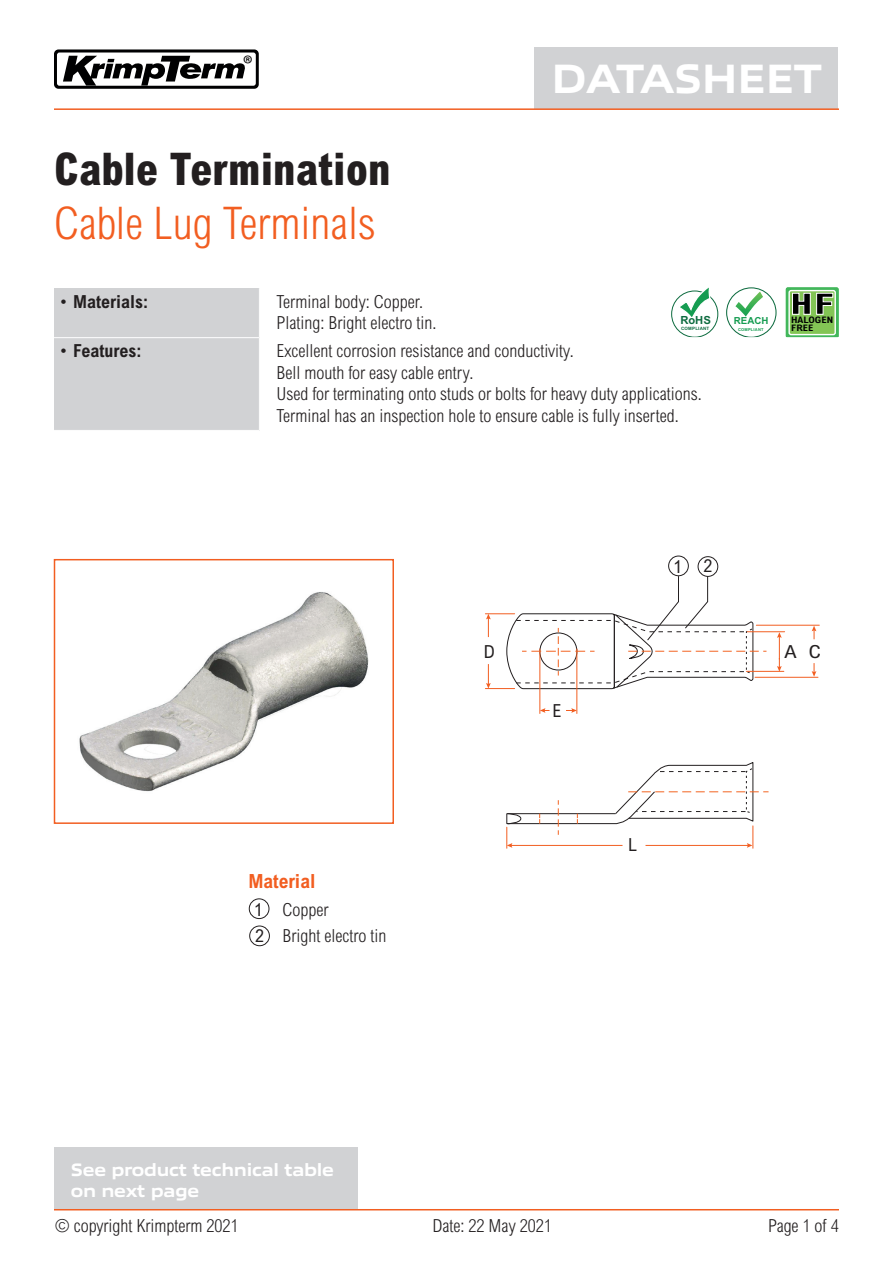
<style>
.page{position:relative;width:893px;height:1263px;background:#fff}
.page>*{position:absolute;margin:0;border:0;box-sizing:border-box;transform-origin:0 0}
.t1{font:300 condensed 45px "Arial MT Std";color:#f25e21}
.t2{font:800 condensed 45px "Arial MT Std";color:#231f20}
.t3{font:800 41.4px "Allumi Std Extended";letter-spacing:-.02em;color:#fff;scale:.9 1}
.t4{font:800 condensed 29.4px "Arial MT Std";color:#000001;scale:1.33 1}
.t5{font:24.15px "Myriad Pro";color:#000001}
.t6{font:700 condensed 19.5px "Arial MT Std";color:#f25e21}
.t7{font:300 condensed 18px/21.6px "Arial MT Std";color:#231f20}
.t8{font:800 18px/21.6px "Allumi Std Extended";letter-spacing:-.02em;color:#fff;scale:.9 1}
.t9{font:700 condensed 18px "Arial MT Std";color:#231f20}
.t10{font:condensed 18px/25.8px "Arial MT Std";color:#231f20}
.t11{font:condensed 18px "Arial MT Std";color:#231f20;scale:1.21 1}
.t12{font:700 11.25px "Arial MT Std";color:#0d6b3f}
.t13{font:700 9.75px "Arial MT Std";color:#159c51}
.t14{font:700 condensed 9px/7.6px "Arial MT Std";color:#000001;scale:1.18 1}
.t15{font:700 4.5px "Arial MT Std";letter-spacing:.045em;color:#0d6b3f}
.t16{font:700 4.05px "Arial MT Std";letter-spacing:.045em;color:#159c51}
.s1{font-weight:300}
</style>
<div class="page">
<div style="left:54px;top:1147px;width:304px;height:62px;background:#d1d2d4"></div>
<div style="left:534px;top:48px;width:304px;height:61px;background:#d1d2d4"></div>
<svg style="left:54px;top:49px;width:205px;height:40px"></svg>
<hr style="left:54px;top:108px;width:785px;height:2px;background:#f25e21">
<svg style="left:786px;top:287px;width:53px;height:51px"></svg>
<div style="left:789px;top:291px;width:46px;height:44px;background:#83c555;border-radius:2px"></div>
<div style="left:788px;top:290px;width:48px;height:45px;border:1px solid #fff;border-radius:2px"></div>
<svg style="left:792px;top:293px;width:41px;height:22px"></svg>
<div style="left:726px;top:287px;width:50px;height:51px;border:1px solid #0d6b3f;border-radius:50%"></div>
<svg style="left:735px;top:292px;width:28px;height:25px"></svg>
<div style="left:671px;top:290px;width:47px;height:48px;border:1px solid #0d6b3f;border-radius:50%"></div>
<svg style="left:677px;top:287px;width:34px;height:30px"></svg>
<hr style="left:54px;top:1209px;width:785px;height:1px;background:#f25e21">
<div style="left:54px;top:559px;width:340px;height:265px;border:2px solid #f25e21"></div>
<div style="left:54px;top:288px;width:205px;height:143px;background:#d1d2d4"></div>
<hr style="left:54px;top:337px;width:205px;height:1px;background:#fff">
<hr style="left:259px;top:337px;width:580px;height:1px;background:#fff">
<hr style="left:54px;top:430px;width:205px;height:1px;background:#fff">
<div style="left:668px;top:556px;width:21px;height:20px;border:1px solid #231f20;border-radius:50%"></div>
<div style="left:698px;top:556px;width:20px;height:21px;border:1px solid #231f20;border-radius:50%"></div>
<hr style="left:756px;top:625px;width:63px;height:1px;background:#f25e21">
<hr style="left:755px;top:677px;width:63px;height:1px;background:#f25e21">
<svg style="left:812px;top:663px;width:4px;height:14px"></svg>
<svg style="left:812px;top:626px;width:4px;height:13px"></svg>
<hr style="left:576px;top:649px;width:1px;height:64px;background:#f25e21">
<hr style="left:539px;top:649px;width:1px;height:64px;background:#f25e21">
<svg style="left:540px;top:708px;width:9px;height:5px"></svg>
<svg style="left:566px;top:708px;width:11px;height:5px"></svg>
<hr style="left:485px;top:688px;width:30px;height:1px;background:#f25e21">
<hr style="left:485px;top:613px;width:30px;height:1px;background:#f25e21">
<svg style="left:486px;top:614px;width:5px;height:23px"></svg>
<svg style="left:486px;top:664px;width:5px;height:24px"></svg>
<hr style="left:747px;top:631px;width:38px;height:1px;background:#f25e21">
<hr style="left:746px;top:671px;width:38px;height:1px;background:#f25e21">
<svg style="left:777px;top:632px;width:5px;height:40px"></svg>
<svg style="left:506px;top:575px;width:260px;height:115px"></svg>
<svg style="left:506px;top:762px;width:262px;height:86px"></svg>
<img style="left:79px;top:592px;width:290px;height:200px">
<div style="left:249px;top:898px;width:20px;height:21px;border:1px solid #231f20;border-radius:50%"></div>
<div style="left:249px;top:926px;width:21px;height:20px;border:1px solid #231f20;border-radius:50%"></div>
<h3 class="t5" style="left:243px;top:49px;width:12px">®</h3>
<h1 class="t2" style="left:54px;top:141px;width:338px">Cable Termination</h1>
<h1 class="t1" style="left:54px;top:197px;width:323px">Cable Lug Terminals</h1>
<h2 class="t3" style="left:551px;top:56px;width:303px">DATASHEET</h2>
<p class="t9" style="left:58px;top:291px;width:91px"><span class="s1">•</span> Materials:</p>
<p class="t7" style="left:276px;top:290px;width:161px">Terminal body: Copper.<br>Plating: Bright electro tin.</p>
<p class="t9" style="left:58px;top:340px;width:85px"><span class="s1">•</span> Features:</p>
<p class="t7" style="left:276px;top:340px;width:427px">Excellent corrosion resistance and conductivity.<br>Bell mouth for easy cable entry.<br>Used for terminating onto studs or bolts for heavy duty applications.<br>Terminal has an inspection hole to ensure cable is fully inserted.</p>
<p class="t12" style="left:680px;top:314px;width:32px">RoHS</p>
<p class="t15" style="left:681px;top:325px;width:30px">COMPLIANT</p>
<p class="t13" style="left:734px;top:315px;width:36px">REACH</p>
<p class="t16" style="left:738px;top:327px;width:27px">COMPLIANT</p>
<h3 class="t4" style="left:790px;top:286px;width:34px">HF</h3>
<p class="t14" style="left:791px;top:316px;width:37px">HALOGEN<br>FREE</p>
<p class="t10" style="left:673px;top:553px;width:41px">1 2</p>
<p class="t6" style="left:248px;top:870px;width:69px">Material</p>
<p class="t10" style="left:254px;top:896px;width:12px">1<br>2</p>
<p class="t7" style="left:283px;top:897px;width:105px;line-height:26.2px">Copper<br>Bright electro tin</p>
<p class="t8" style="left:71px;top:1159px;width:294px">See product technical table on next page</p>
<p class="t10" style="left:484px;top:638px;width:12px">D</p>
<p class="t11" style="left:785px;top:640px;width:12px">A</p>
<p class="t11" style="left:809px;top:640px;width:12px">C</p>
<p class="t10" style="left:552px;top:697px;width:10px">E</p>
<p class="t10" style="left:628px;top:831px;width:10px">L</p>
<p class="t7" style="left:55px;top:1215px;width:185px">© copyright Krimpterm 2021</p>
<p class="t7" style="left:433px;top:1215px;width:121px">Date: 22 May 2021</p>
<p class="t7" style="left:768px;top:1215px;width:72px">Page 1 of 4</p>
</div>
